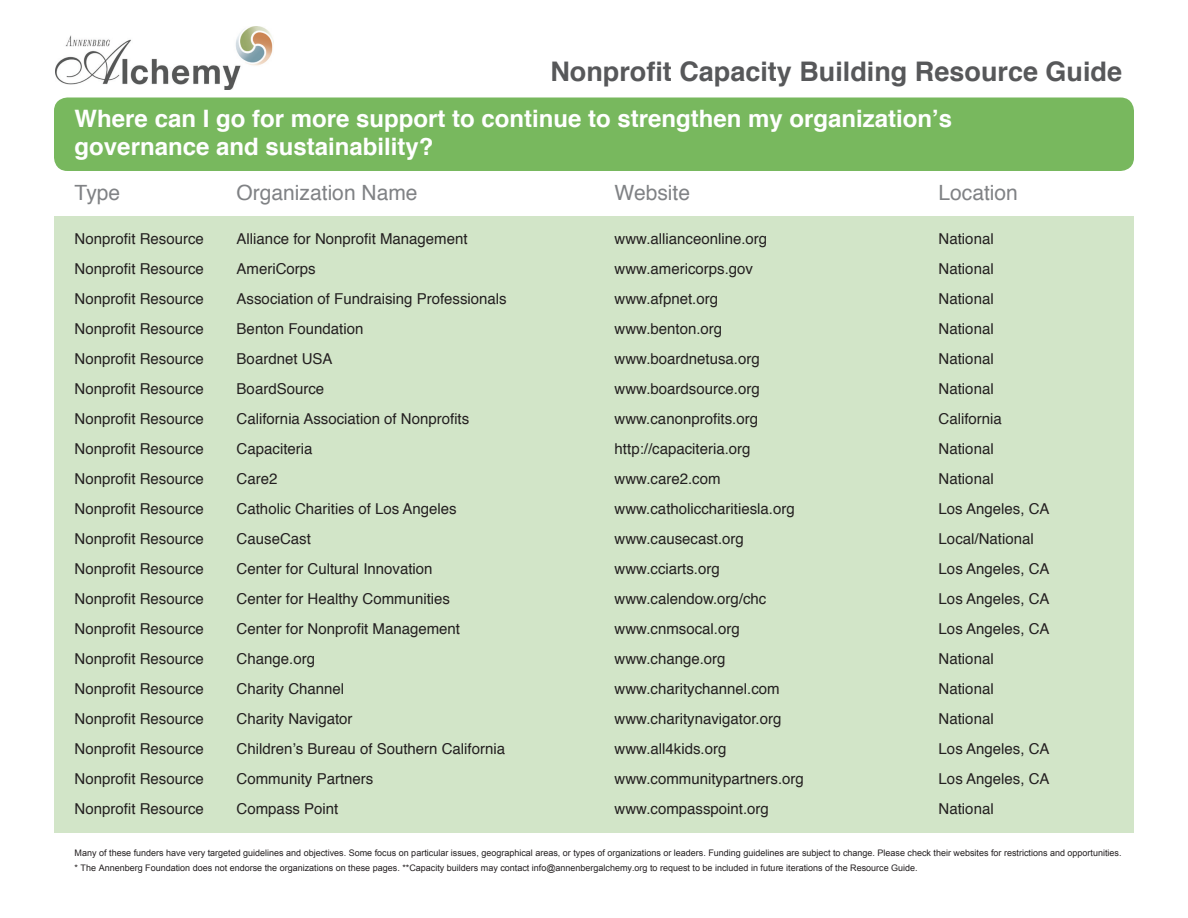
<style>
.page{position:relative;width:1188px;height:918px;background:#fff}
.page>*{position:absolute;margin:0;border:0;box-sizing:border-box;transform-origin:0 0}
.t1{font:700 27px "Helvetica";color:#57585a}
.t2{font:700 24px/28.8px "Helvetica";color:#fff}
.t3{font:21px "Helvetica";color:#808285}
.t4{font:15px "Helvetica";color:#231f20}
.t5{font:9px/15px "Arial";color:#231f20}
</style>
<div class="page">
<img style="left:55px;top:27px;width:219px;height:62px">
<div style="left:54px;top:98px;width:1080px;height:73px;background:#78b85e;border-radius:14px"></div>
<div style="left:54px;top:216px;width:1080px;height:616px;background:#d2e5c8"></div>
<h1 class="t1" style="left:550px;top:49px;width:573px">Nonprofit Capacity Building Resource Guide</h1>
<h2 class="t2" style="left:75px;top:104px;width:879px">Where can I go for more support to continue to strengthen my organization’s governance and sustainability?</h2>
<h3 class="t3" style="left:75px;top:176px;width:47px">Type</h3>
<h3 class="t3" style="left:237px;top:176px;width:182px">Organization Name</h3>
<h3 class="t3" style="left:615px;top:176px;width:77px">Website</h3>
<h3 class="t3" style="left:939px;top:176px;width:81px">Location</h3>
<p class="t4" style="left:75px;top:227px;width:131px">Nonprofit Resource</p>
<p class="t4" style="left:237px;top:227px;width:232px">Alliance for Nonprofit Management</p>
<p class="t4" style="left:615px;top:227px;width:154px">www.allianceonline.org</p>
<p class="t4" style="left:939px;top:227px;width:57px">National</p>
<p class="t4" style="left:75px;top:257px;width:131px">Nonprofit Resource</p>
<p class="t4" style="left:237px;top:257px;width:81px">AmeriCorps</p>
<p class="t4" style="left:615px;top:257px;width:140px">www.americorps.gov</p>
<p class="t4" style="left:939px;top:257px;width:57px">National</p>
<p class="t4" style="left:75px;top:287px;width:131px">Nonprofit Resource</p>
<p class="t4" style="left:237px;top:287px;width:272px">Association of Fundraising Professionals</p>
<p class="t4" style="left:615px;top:287px;width:105px">www.afpnet.org</p>
<p class="t4" style="left:939px;top:287px;width:57px">National</p>
<p class="t4" style="left:75px;top:317px;width:131px">Nonprofit Resource</p>
<p class="t4" style="left:237px;top:317px;width:128px">Benton Foundation</p>
<p class="t4" style="left:615px;top:317px;width:109px">www.benton.org</p>
<p class="t4" style="left:939px;top:317px;width:57px">National</p>
<p class="t4" style="left:75px;top:347px;width:131px">Nonprofit Resource</p>
<p class="t4" style="left:237px;top:347px;width:97px">Boardnet USA</p>
<p class="t4" style="left:615px;top:347px;width:147px">www.boardnetusa.org</p>
<p class="t4" style="left:939px;top:347px;width:57px">National</p>
<p class="t4" style="left:75px;top:377px;width:131px">Nonprofit Resource</p>
<p class="t4" style="left:237px;top:377px;width:89px">BoardSource</p>
<p class="t4" style="left:615px;top:377px;width:147px">www.boardsource.org</p>
<p class="t4" style="left:939px;top:377px;width:57px">National</p>
<p class="t4" style="left:75px;top:407px;width:131px">Nonprofit Resource</p>
<p class="t4" style="left:237px;top:407px;width:234px">California Association of Nonprofits</p>
<p class="t4" style="left:615px;top:407px;width:145px">www.canonprofits.org</p>
<p class="t4" style="left:939px;top:407px;width:65px">California</p>
<p class="t4" style="left:75px;top:437px;width:131px">Nonprofit Resource</p>
<p class="t4" style="left:237px;top:437px;width:77px">Capaciteria</p>
<p class="t4" style="left:615px;top:437px;width:137px">http://capaciteria.org</p>
<p class="t4" style="left:939px;top:437px;width:57px">National</p>
<p class="t4" style="left:75px;top:467px;width:131px">Nonprofit Resource</p>
<p class="t4" style="left:237px;top:467px;width:42px">Care2</p>
<p class="t4" style="left:615px;top:467px;width:107px">www.care2.com</p>
<p class="t4" style="left:939px;top:467px;width:57px">National</p>
<p class="t4" style="left:75px;top:497px;width:131px">Nonprofit Resource</p>
<p class="t4" style="left:237px;top:497px;width:222px">Catholic Charities of Los Angeles</p>
<p class="t4" style="left:615px;top:497px;width:182px">www.catholiccharitiesla.org</p>
<p class="t4" style="left:939px;top:497px;width:112px">Los Angeles, CA</p>
<p class="t4" style="left:75px;top:527px;width:131px">Nonprofit Resource</p>
<p class="t4" style="left:237px;top:527px;width:76px">CauseCast</p>
<p class="t4" style="left:615px;top:527px;width:131px">www.causecast.org</p>
<p class="t4" style="left:939px;top:527px;width:97px">Local/National</p>
<p class="t4" style="left:75px;top:557px;width:131px">Nonprofit Resource</p>
<p class="t4" style="left:237px;top:557px;width:197px">Center for Cultural Innovation</p>
<p class="t4" style="left:615px;top:557px;width:107px">www.cciarts.org</p>
<p class="t4" style="left:939px;top:557px;width:112px">Los Angeles, CA</p>
<p class="t4" style="left:75px;top:587px;width:131px">Nonprofit Resource</p>
<p class="t4" style="left:237px;top:587px;width:215px">Center for Healthy Communities</p>
<p class="t4" style="left:615px;top:587px;width:153px">www.calendow.org/chc</p>
<p class="t4" style="left:939px;top:587px;width:112px">Los Angeles, CA</p>
<p class="t4" style="left:75px;top:617px;width:131px">Nonprofit Resource</p>
<p class="t4" style="left:237px;top:617px;width:225px">Center for Nonprofit Management</p>
<p class="t4" style="left:615px;top:617px;width:127px">www.cnmsocal.org</p>
<p class="t4" style="left:939px;top:617px;width:112px">Los Angeles, CA</p>
<p class="t4" style="left:75px;top:647px;width:131px">Nonprofit Resource</p>
<p class="t4" style="left:237px;top:647px;width:80px">Change.org</p>
<p class="t4" style="left:615px;top:647px;width:112px">www.change.org</p>
<p class="t4" style="left:939px;top:647px;width:57px">National</p>
<p class="t4" style="left:75px;top:677px;width:131px">Nonprofit Resource</p>
<p class="t4" style="left:237px;top:677px;width:109px">Charity Channel</p>
<p class="t4" style="left:615px;top:677px;width:167px">www.charitychannel.com</p>
<p class="t4" style="left:939px;top:677px;width:57px">National</p>
<p class="t4" style="left:75px;top:707px;width:131px">Nonprofit Resource</p>
<p class="t4" style="left:237px;top:707px;width:117px">Charity Navigator</p>
<p class="t4" style="left:615px;top:707px;width:168px">www.charitynavigator.org</p>
<p class="t4" style="left:939px;top:707px;width:57px">National</p>
<p class="t4" style="left:75px;top:737px;width:131px">Nonprofit Resource</p>
<p class="t4" style="left:237px;top:737px;width:270px">Children’s Bureau of Southern California</p>
<p class="t4" style="left:615px;top:737px;width:113px">www.all4kids.org</p>
<p class="t4" style="left:939px;top:737px;width:112px">Los Angeles, CA</p>
<p class="t4" style="left:75px;top:767px;width:131px">Nonprofit Resource</p>
<p class="t4" style="left:237px;top:767px;width:138px">Community Partners</p>
<p class="t4" style="left:615px;top:767px;width:191px">www.communitypartners.org</p>
<p class="t4" style="left:939px;top:767px;width:112px">Los Angeles, CA</p>
<p class="t4" style="left:75px;top:797px;width:131px">Nonprofit Resource</p>
<p class="t4" style="left:237px;top:797px;width:103px">Compass Point</p>
<p class="t4" style="left:615px;top:797px;width:156px">www.compasspoint.org</p>
<p class="t4" style="left:939px;top:797px;width:57px">National</p>
<p class="t5" style="left:75px;top:846px;width:1048px">Many of these funders have very targeted guidelines and objectives. Some focus on particular issues, geographical areas, or types of organizations or leaders. Funding guidelines are subject to change. Please check their websites for restrictions and opportunities. * The Annenberg Foundation does not endorse the organizations on these pages. **Capacity builders may contact info@annenbergalchemy.org to request to be included in future iterations of the Resource Guide.</p>
</div>
